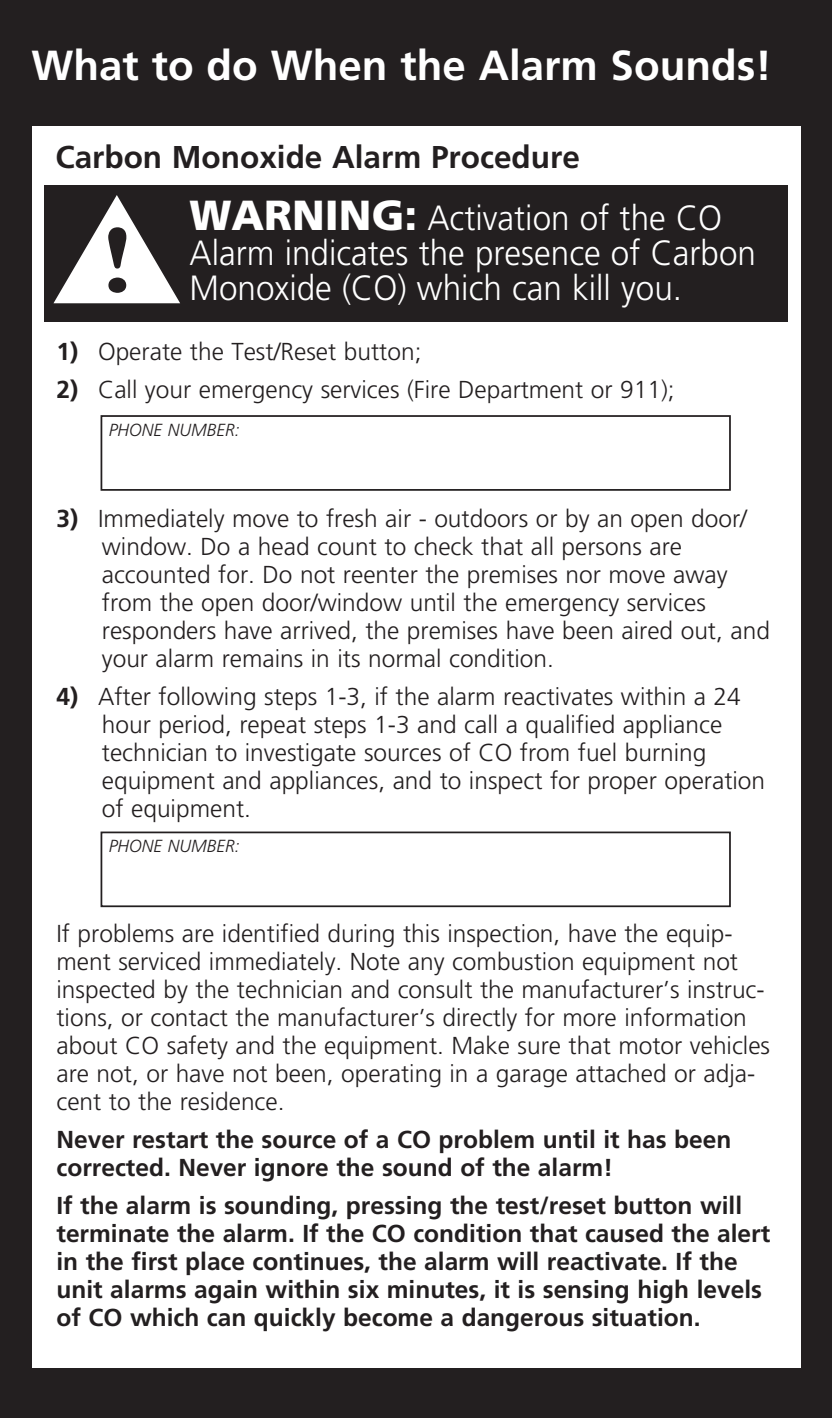
<style>
.page{position:relative;width:832px;height:1418px;background:#231f20}
.page>*{position:absolute;margin:0;border:0;box-sizing:border-box;transform-origin:0 0}
.t1{font:700 42px "Frutiger";color:#fff}
.t2{font:300 35px/35px "Frutiger";color:#fff;scale:.95 1}
.t3{font:700 31.5px "Frutiger";color:#231f20}
.t4{font:300 24.5px/28px "Frutiger";color:#231f20}
.t5{font:700 24.5px/28px "Frutiger";color:#231f20}
.t6{font:italic 300 17.5px "Frutiger";color:#231f20}
.s1{font-weight:900;font-size:42px}
.s2{font-weight:700}
</style>
<div class="page">
<div style="left:32px;top:126px;width:768px;height:1241px;background:#fff"></div>
<div style="left:45px;top:185px;width:743px;height:136px;background:#231f20"></div>
<svg style="left:53px;top:195px;width:127px;height:108px"></svg>
<div style="left:101px;top:415px;width:630px;height:76px;border:2px solid #231f20"></div>
<div style="left:101px;top:831px;width:630px;height:76px;border:2px solid #231f20"></div>
<h1 class="t1" style="left:32px;top:41px;width:741px">What to do When the Alarm Sounds!</h1>
<p class="t3" style="left:55px;top:138px;width:526px">Carbon Monoxide Alarm Procedure</p>
<h2 class="t2" style="left:189px;top:201px;width:598px"><span class="s1">WARNING:</span> Activation of the CO<br>Alarm indicates the presence of Carbon<br>Monoxide (CO) which can kill you.</h2>
<p class="t4" style="left:56px;top:338px;width:366px"><span class="s2">1)</span> Operate the Test/Reset button;</p>
<p class="t4" style="left:56px;top:376px;width:619px"><span class="s2">2)</span> Call your emergency services (Fire Department or 911);</p>
<p class="t6" style="left:109px;top:419px;width:132px">PHONE NUMBER:</p>
<p class="t4" style="left:102px;top:504px;width:669px;text-indent:-45px"><span class="s2">3)</span> Immediately move to fresh air - outdoors or by an open door/ window. Do a head count to check that all persons are accounted for. Do not reenter the premises nor move away from the open door/window until the emergency services responders have arrived, the premises have been aired out, and your alarm remains in its normal condition.</p>
<p class="t4" style="left:102px;top:682px;width:665px;text-indent:-45px"><span class="s2">4)</span> After following steps 1-3, if the alarm reactivates within a 24 hour period, repeat steps 1-3 and call a qualified appliance technician to investigate sources of CO from fuel burning equipment and appliances, and to inspect for proper operation of equipment.</p>
<p class="t6" style="left:109px;top:836px;width:132px">PHONE NUMBER:</p>
<p class="t4" style="left:56px;top:919px;width:715px">If problems are identified during this inspection, have the equip&shy;ment serviced immediately. Note any combustion equipment not inspected by the technician and consult the manufacturer’s instruc&shy;tions, or contact the manufacturer’s directly for more information about CO safety and the equipment. Make sure that motor vehicles are not, or have not been, operating in a garage attached or adja&shy;cent to the residence.</p>
<p class="t5" style="left:56px;top:1125px;width:676px">Never restart the source of a CO problem until it has been corrected. Never ignore the sound of the alarm!</p>
<p class="t5" style="left:56px;top:1191px;width:715px">If the alarm is sounding, pressing the test/reset button will terminate the alarm. If the CO condition that caused the alert in the first place continues, the alarm will reactivate. If the unit alarms again within six minutes, it is sensing high levels of CO which can quickly become a dangerous situation.</p>
</div>
